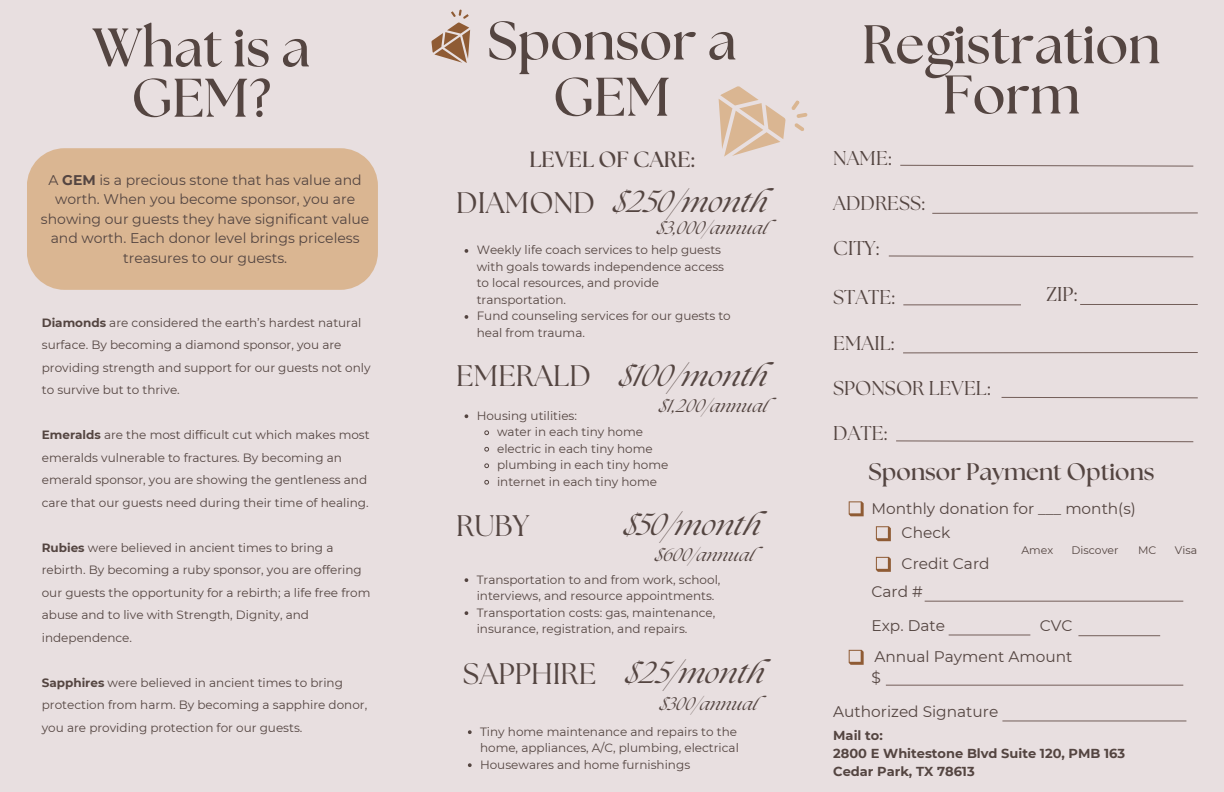
<style>
.page{position:relative;width:1224px;height:792px;background:#e8dfe0}
.page>*{position:absolute;margin:0;border:0;box-sizing:border-box;transform-origin:0 0}
.t1{font:700 54.3px/50.2px "The Seasons";color:#544541;text-align:center}
.t2{font:italic 29.7px "The Seasons";color:#544541}
.t3{font:29.7px "The Seasons";color:#544541}
.t4{font:700 24px "The Seasons";color:#544541}
.t5{font:700 22px "The Seasons";color:#544541}
.t6{font:20px "The Seasons";color:#544541}
.t7{font:italic 17.7px "The Seasons";color:#544541}
.t8{font:15.4px "Montserrat";color:#544541}
.t9{font:14px/19.5px "Montserrat";color:#544541;text-align:center}
.t10{font:700 13px "Montserrat";color:#544541}
.t11{font:12px/22.5px "Montserrat";color:#544541}
.t12{font:10.9px "Montserrat";color:#544541}
.s1{font-weight:700}
</style>
<div class="page">
<svg style="left:900px;top:165px;width:294px;height:2px"></svg>
<svg style="left:932px;top:212px;width:266px;height:2px"></svg>
<svg style="left:888px;top:255px;width:306px;height:3px"></svg>
<hr style="left:903px;top:304px;width:118px;height:1px;background:#735e59">
<hr style="left:1080px;top:304px;width:118px;height:1px;background:#735e59">
<svg style="left:903px;top:352px;width:295px;height:2px"></svg>
<svg style="left:1001px;top:397px;width:197px;height:2px"></svg>
<svg style="left:896px;top:440px;width:298px;height:2px"></svg>
<svg style="left:718px;top:86px;width:90px;height:71px"></svg>
<svg style="left:431px;top:9px;width:40px;height:54px"></svg>
<div style="left:27px;top:148px;width:351px;height:142px;background:#dab692"></div>
<svg style="left:465px;top:249px;width:3px;height:4px"></svg>
<svg style="left:465px;top:315px;width:3px;height:4px"></svg>
<svg style="left:465px;top:414px;width:3px;height:4px"></svg>
<svg style="left:484px;top:430px;width:5px;height:6px"></svg>
<svg style="left:484px;top:446px;width:5px;height:6px"></svg>
<svg style="left:484px;top:463px;width:5px;height:6px"></svg>
<svg style="left:484px;top:479px;width:5px;height:6px"></svg>
<svg style="left:465px;top:578px;width:3px;height:4px"></svg>
<svg style="left:465px;top:611px;width:3px;height:4px"></svg>
<svg style="left:468px;top:730px;width:4px;height:4px"></svg>
<svg style="left:468px;top:763px;width:4px;height:4px"></svg>
<svg style="left:849px;top:501px;width:15px;height:15px"></svg>
<svg style="left:876px;top:557px;width:15px;height:15px"></svg>
<svg style="left:876px;top:526px;width:15px;height:15px"></svg>
<hr style="left:925px;top:601px;width:258px;height:1px;background:#735e59">
<hr style="left:949px;top:635px;width:81px;height:1px;background:#735e59">
<svg style="left:849px;top:650px;width:15px;height:15px"></svg>
<hr style="left:1078px;top:635px;width:82px;height:1px;background:#735e59">
<hr style="left:886px;top:685px;width:297px;height:1px;background:#735e59">
<hr style="left:1002px;top:721px;width:184px;height:1px;background:#735e59">
<h6 class="t1" style="left:92px;top:25px;width:220px">What is a<br>GEM?</h6>
<p class="t9" style="left:41px;top:170px;width:330px">A <span class="s1">GEM</span> is a precious stone that has value and worth. When you become sponsor, you are showing our guests they have significant value and worth. Each donor level brings priceless treasures to our guests.</p>
<h6 class="t11" style="left:42px;top:311px;width:330px"><span class="s1">Diamonds</span> are considered the earth’s hardest natural surface. By becoming a diamond sponsor, you are providing strength and support for our guests not only to survive but to thrive.</h6>
<h6 class="t11" style="left:42px;top:424px;width:329px"><span class="s1">Emeralds</span> are the most difficult cut which makes most emeralds vulnerable to fractures. By becoming an emerald sponsor, you are showing the gentleness and care that our guests need during their time of healing.</h6>
<h6 class="t11" style="left:42px;top:536px;width:330px"><span class="s1">Rubies</span> were believed in ancient times to bring a rebirth. By becoming a ruby sponsor, you are offering our guests the opportunity for a rebirth; a life free from abuse and to live with Strength, Dignity, and independence.</h6>
<h6 class="t11" style="left:42px;top:671px;width:327px"><span class="s1">Sapphires</span> were believed in ancient times to bring protection from harm. By becoming a sapphire donor, you are providing protection for our guests.</h6>
<h4 class="t1" style="left:487px;top:15px;width:251px;line-height:56.2px">Sponsor a<br>GEM</h4>
<h2 class="t5" style="left:530px;top:149px;width:166px">LEVEL OF CARE:</h2>
<p class="t3" style="left:456px;top:189px;width:140px">DIAMOND</p>
<p class="t2" style="left:614px;top:188px;width:155px">$250/month</p>
<p class="t7" style="left:658px;top:220px;width:121px">$3,000/annual</p>
<h2 class="t11" style="left:477px;top:242px;width:249px;line-height:16.5px">Weekly life coach services to help guests with goals towards independence access to local resources, and provide transportation.</h2>
<h3 class="t11" style="left:477px;top:308px;width:256px;line-height:16.5px">Fund counseling services for our guests to heal from trauma.</h3>
<p class="t3" style="left:456px;top:363px;width:136px">EMERALD</p>
<p class="t2" style="left:620px;top:362px;width:149px">$100/month</p>
<h2 class="t7" style="left:660px;top:397px;width:119px">$1,200/annual</h2>
<h3 class="t11" style="left:477px;top:404px;width:102px">Housing utilities:</h3>
<p class="t11" style="left:497px;top:421px;width:148px">water in each tiny home</p>
<p class="t11" style="left:497px;top:437px;width:157px">electric in each tiny home</p>
<p class="t11" style="left:497px;top:454px;width:173px">plumbing in each tiny home</p>
<p class="t11" style="left:497px;top:470px;width:162px">internet in each tiny home</p>
<h3 class="t2" style="left:625px;top:511px;width:138px">$50/month</h3>
<p class="t11" style="left:477px;top:571px;width:245px;line-height:16.5px">Transportation to and from work, school, interviews, and resource appointments.</p>
<p class="t11" style="left:477px;top:604px;width:240px;line-height:16.5px">Transportation costs: gas, maintenance, insurance, registration, and repairs.</p>
<p class="t3" style="left:456px;top:512px;width:74px">RUBY</p>
<h3 class="t7" style="left:656px;top:547px;width:109px">$600/annual</h3>
<h2 class="t2" style="left:627px;top:659px;width:139px">$25/month</h2>
<p class="t11" style="left:480px;top:723px;width:260px;line-height:16.5px">Tiny home maintenance and repairs to the home, appliances, A/C, plumbing, electrical</p>
<p class="t11" style="left:480px;top:753px;width:212px">Housewares and home furnishings</p>
<p class="t3" style="left:463px;top:661px;width:135px">SAPPHIRE</p>
<h1 class="t7" style="left:660px;top:696px;width:108px">$300/annual</h1>
<h6 class="t1" style="left:862px;top:22px;width:300px">Registration<br>Form</h6>
<h1 class="t6" style="left:833px;top:149px;width:60px">NAME:</h1>
<p class="t6" style="left:833px;top:194px;width:93px">ADDRESS:</p>
<p class="t6" style="left:833px;top:239px;width:47px">CITY:</p>
<p class="t6" style="left:833px;top:288px;width:63px">STATE:</p>
<p class="t6" style="left:1047px;top:285px;width:32px">ZIP:</p>
<p class="t6" style="left:833px;top:334px;width:62px">EMAIL:</p>
<p class="t6" style="left:833px;top:379px;width:158px">SPONSOR LEVEL:</p>
<h1 class="t6" style="left:833px;top:424px;width:55px">DATE:</h1>
<p class="t4" style="left:869px;top:461px;width:287px">Sponsor Payment Options</p>
<p class="t8" style="left:872px;top:499px;width:266px">Monthly donation for ___ month(s)</p>
<p class="t8" style="left:902px;top:524px;width:50px">Check</p>
<p class="t8" style="left:902px;top:554px;width:89px">Credit Card</p>
<p class="t12" style="left:1021px;top:543px;width:33px">Amex</p>
<p class="t12" style="left:1071px;top:543px;width:49px">Discover</p>
<p class="t12" style="left:1138px;top:543px;width:20px">MC</p>
<p class="t12" style="left:1175px;top:543px;width:24px">Visa</p>
<p class="t8" style="left:872px;top:582px;width:53px">Card #</p>
<p class="t8" style="left:872px;top:616px;width:75px">Exp. Date</p>
<p class="t8" style="left:1040px;top:616px;width:34px">CVC</p>
<p class="t8" style="left:874px;top:647px;width:199px">Annual Payment Amount</p>
<p class="t8" style="left:872px;top:668px;width:11px">$</p>
<p class="t8" style="left:833px;top:702px;width:167px">Authorized Signature</p>
<h6 class="t10" style="left:833px;top:727px;width:51px">Mail to:</h6>
<h6 class="t10" style="left:833px;top:745px;width:293px">2800 E Whitestone Blvd Suite 120, PMB 163</h6>
<h5 class="t10" style="left:833px;top:763px;width:143px">Cedar Park, TX 78613</h5>
</div>
